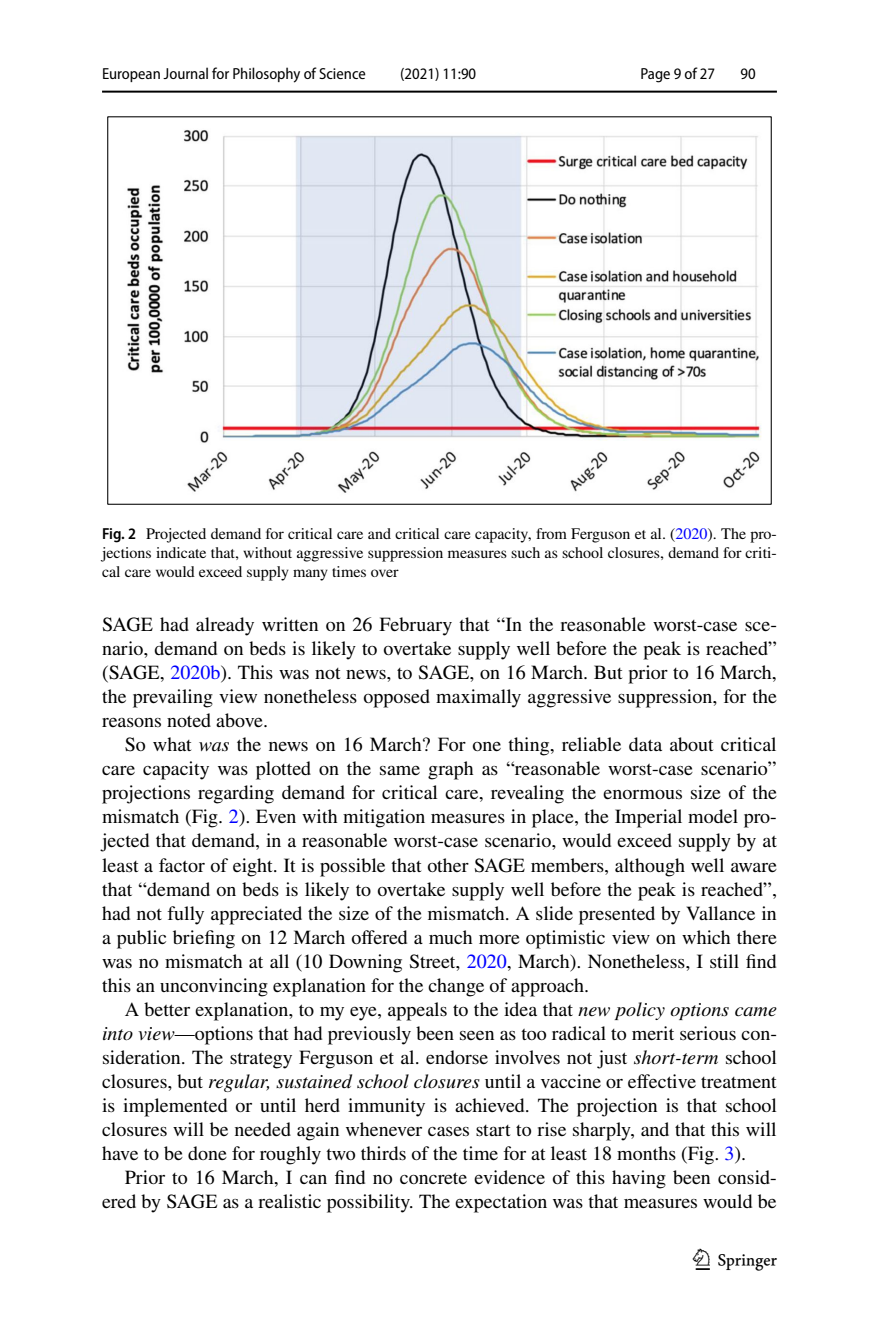
<style>
.page{position:relative;width:879px;height:1333px;background:#fff}
.page>*{position:absolute;margin:0;border:0;box-sizing:border-box;transform-origin:0 0}
.t1{font:30px "Springnew Regular 3";color:#000}
.t2{font:20px/24px "STIX";color:#000;text-align:justify}
.t3{font:16px/19px "STIX";color:#000;text-align:justify}
.t4{font:semi-condensed 16px "Myriad Pro";color:#000}
.s1{font-family:"Myriad Pro";font-weight:600;font-stretch:semi-condensed}
.s2{color:#00f}
.s3{font-style:italic}
</style>
<div class="page">
<hr style="left:102px;top:91px;width:675px;height:2px;background:#000">
<img style="left:127px;top:130px;width:635px;height:363px">
<p class="t4" style="left:102px;top:65px;width:265px">European Journal for Philosophy of Science</p>
<p class="t4" style="left:400px;top:65px;width:77px">(2021) 11:90</p>
<p class="t4" style="left:640px;top:65px;width:76px">Page 9 of 27</p>
<p class="t4" style="left:740px;top:65px;width:17px">90</p>
<p class="t3" style="left:102px;top:525px;width:676px"><span class="s1">Fig. 2</span> Projected demand for critical care and critical care capacity, from Ferguson et al. (<span class="s2">2020</span>). The pro&shy;jections indicate that, without aggressive suppression measures such as school closures, demand for criti&shy;cal care would exceed supply many times over</p>
<p class="t2" style="left:102px;top:614px;width:676px">SAGE had already written on 26 February that “In the reasonable worst-case sce&shy;nario, demand on beds is likely to overtake supply well before the peak is reached” (SAGE, <span class="s2">2020b</span>). This was not news, to SAGE, on 16 March. But prior to 16 March, the prevailing view nonetheless opposed maximally aggressive suppression, for the reasons noted above.</p>
<p class="t2" style="left:102px;top:734px;width:676px;text-indent:23px">So what <span class="s3">was</span> the news on 16 March? For one thing, reliable data about critical care capacity was plotted on the same graph as “reasonable worst-case scenario” projections regarding demand for critical care, revealing the enormous size of the mismatch (Fig. <span class="s2">2</span>). Even with mitigation measures in place, the Imperial model pro&shy;jected that demand, in a reasonable worst-case scenario, would exceed supply by at least a factor of eight. It is possible that other SAGE members, although well aware that “demand on beds is likely to overtake supply well before the peak is reached”, had not fully appreciated the size of the mismatch. A slide presented by Vallance in a public briefing on 12 March offered a much more optimistic view on which there was no mismatch at all (10 Downing Street, <span class="s2">2020</span>, March). Nonetheless, I still find this an unconvincing explanation for the change of approach.</p>
<p class="t2" style="left:102px;top:998px;width:676px;text-indent:23px">A better explanation, to my eye, appeals to the idea that <span class="s3">new policy options came into view</span>—options that had previously been seen as too radical to merit serious con&shy;sideration. The strategy Ferguson et al. endorse involves not just <span class="s3">short-term</span> school closures, but <span class="s3">regular, sustained school closures</span> until a vaccine or effective treatment is implemented or until herd immunity is achieved. The projection is that school closures will be needed again whenever cases start to rise sharply, and that this will have to be done for roughly two thirds of the time for at least 18 months (Fig. <span class="s2">3</span>).</p>
<p class="t2" style="left:102px;top:1166px;width:676px;text-align:right">Prior to 16 March, I can find no concrete evidence of this having been consid&shy;ered by SAGE as a realistic possibility. The expectation was that measures would be</p>
<h1 class="t1" style="left:696px;top:1248px;width:83px">1 3</h1>
</div>
